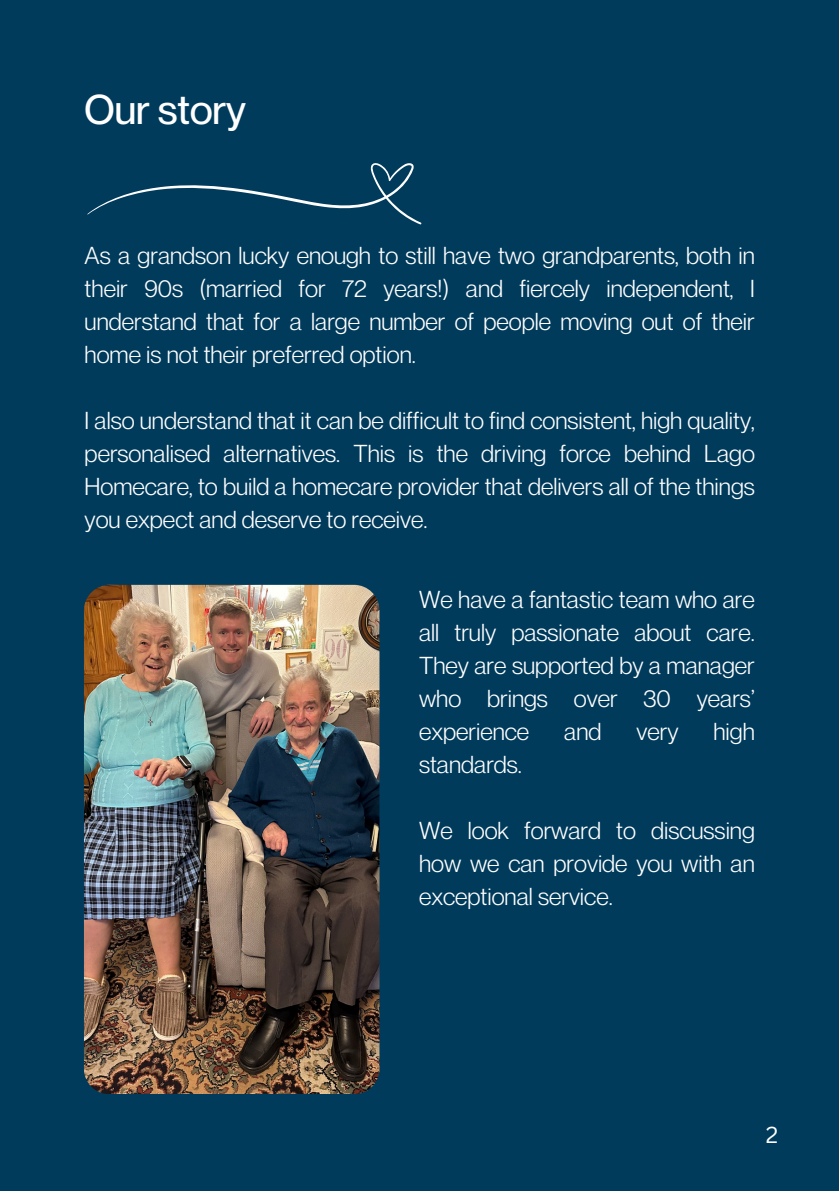
<style>
.page{position:relative;width:839px;height:1191px;background:#fff}
.page>*{position:absolute;margin:0;border:0;box-sizing:border-box;transform-origin:0 0}
.t1{font:500 40.8px "Neue Montreal";color:#fff}
.t2{font:24px/33px "Neue Montreal";color:#fff;text-align:justify}
.t3{font:22.6px "Canva Sans";color:#fff}
</style>
<div class="page">
<div style="left:0;top:0;width:838px;height:1191px;background:#003b5c"></div>
<img style="left:84px;top:585px;width:295px;height:509px;border-radius:25px">
<svg style="left:87px;top:163px;width:335px;height:62px"></svg>
<p class="t1" style="left:85px;top:84px;width:163px">Our story</p>
<h1 class="t2" style="left:85px;top:239px;width:671px">As a grandson lucky enough to still have two grandparents, both in their 90s (married for 72 years!) and fiercely independent, I understand that for a large number of people moving out of their home is not their preferred option.</h1>
<p class="t2" style="left:85px;top:404px;width:671px">I also understand that it can be difficult to find consistent, high quality, personalised alternatives. This is the driving force behind Lago Homecare, to build a homecare provider that delivers all of the things you expect and deserve to receive.</p>
<p class="t2" style="left:419px;top:583px;width:337px">We have a fantastic team who are all truly passionate about care.<br>They are supported by a manager who brings over 30 years’ experience</p>
<p class="t2" style="left:564px;top:715px;width:39px">and</p>
<p class="t2" style="left:636px;top:715px;width:43px">very</p>
<p class="t2" style="left:713px;top:715px;width:43px">high</p>
<p class="t2" style="left:419px;top:748px;width:104px">standards.</p>
<p class="t2" style="left:419px;top:814px;width:337px">We look forward to discussing how we can provide you with an exceptional service.</p>
<p class="t3" style="left:765px;top:1119px;width:14px">2</p>
</div>
